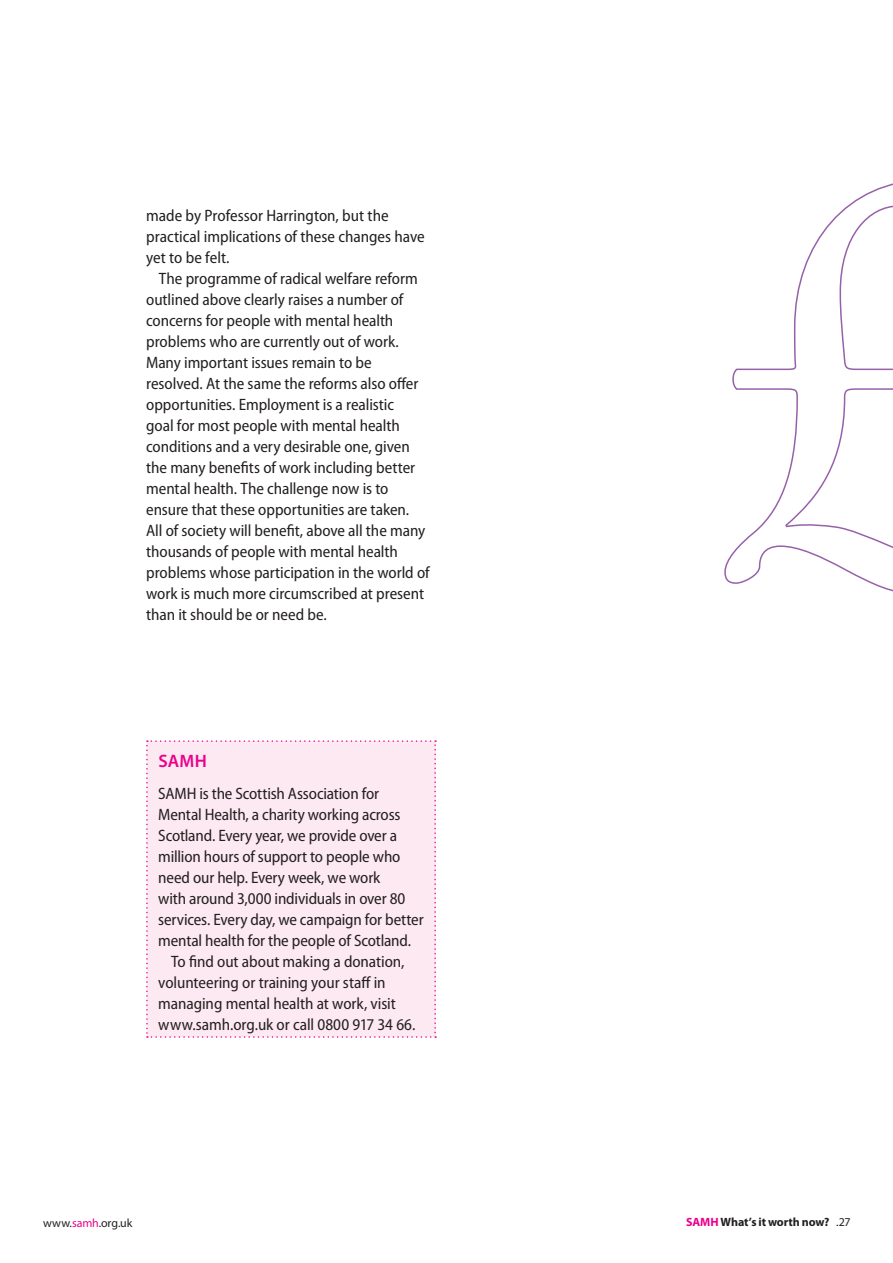
<style>
.page{position:relative;width:893px;height:1263px;background:#fff}
.page>*{position:absolute;margin:0;border:0;box-sizing:border-box;transform-origin:0 0}
.t1{font:600 18px "Myriad Pro";color:#ec008c}
.t2{font:semi-condensed 16.5px/21px "Myriad Pro";letter-spacing:-.005em;color:#231f20}
.t3{font:700 12px "Myriad Pro";letter-spacing:-.01em;color:#231f20}
.t4{font:12px "Myriad Pro";letter-spacing:-.01em;color:#231f20}
.s1{color:#ec008c}
.s2{font-weight:400}
</style>
<div class="page">
<svg style="left:724px;top:183px;width:169px;height:409px"></svg>
<div style="left:146px;top:740px;width:290px;height:298px;background:#fde9f1"></div>
<p class="t2" style="left:146px;top:205px;width:280px">made by Professor Harrington, but the practical implications of these changes have yet to be felt.</p>
<p class="t2" style="left:146px;top:268px;width:285px;text-indent:13px">The programme of radical welfare reform outlined above clearly raises a number of concerns for people with mental health problems who are currently out of work.<br>Many important issues remain to be resolved. At the same the reforms also offer opportunities. Employment is a realistic<br>goal for most people with mental health conditions and a very desirable one, given the many benefits of work including better mental health. The challenge now is to ensure that these opportunities are taken.<br>All of society will benefit, above all the many thousands of people with mental health problems whose participation in the world of work is much more circumscribed at present than it should be or need be.</p>
<p class="t1" style="left:158px;top:750px;width:47px">SAMH</p>
<p class="t2" style="left:158px;top:782px;width:222px">SAMH is the Scottish Association for</p>
<p class="t2" style="left:158px;top:803px;width:244px">Mental Health, a charity working across</p>
<p class="t2" style="left:158px;top:824px;width:240px">Scotland. Every year, we provide over a</p>
<p class="t2" style="left:158px;top:845px;width:244px">million hours of support to people who</p>
<p class="t2" style="left:158px;top:866px;width:224px">need our help. Every week, we work</p>
<p class="t2" style="left:158px;top:887px;width:249px">with around 3,000 individuals in over 80</p>
<p class="t2" style="left:158px;top:908px;width:267px">services. Every day, we campaign for better</p>
<p class="t2" style="left:158px;top:929px;width:254px">mental health for the people of Scotland.</p>
<p class="t2" style="left:171px;top:950px;width:235px">To find out about making a donation,</p>
<p class="t2" style="left:158px;top:971px;width:229px">volunteering or training your staff in</p>
<p class="t2" style="left:158px;top:992px;width:239px">managing mental health at work, visit</p>
<p class="t2" style="left:158px;top:1013px;width:259px">www.samh.org.uk or call 0800 917 34 66.</p>
<p class="t4" style="left:43px;top:1215px;width:91px">www.<span class="s1">samh</span>.org.uk</p>
<p class="t3" style="left:686px;top:1214px;width:166px"><span class="s1">SAMH</span> What’s it worth now? <span class="s2">.27</span></p>
</div>
